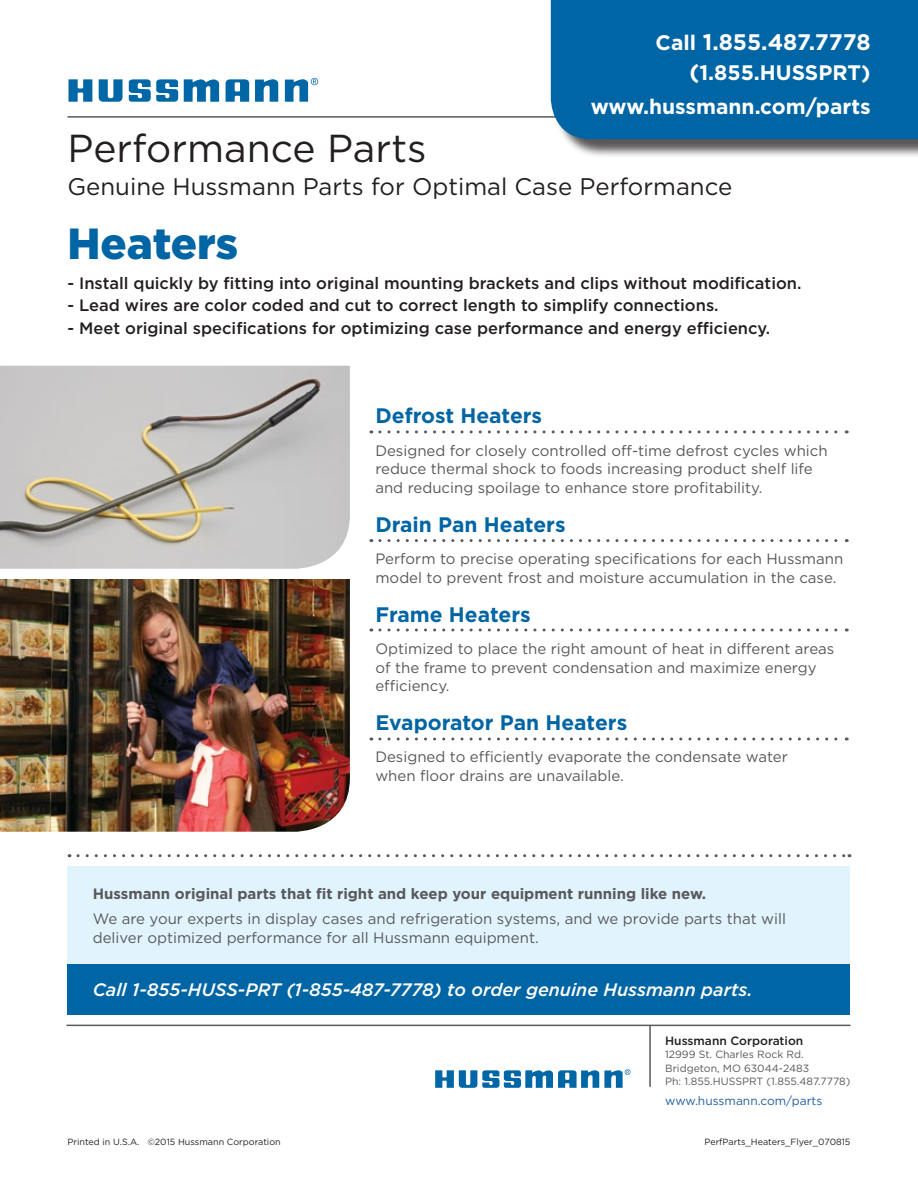
<style>
.page{position:relative;width:918px;height:1188px;background:#fff}
.page>*{position:absolute;margin:0;border:0;box-sizing:border-box;transform-origin:0 0}
.t1{font:900 43.5px "Gotham";color:#0065a4}
.t2{font:39px "Gotham";color:#231f20}
.t3{font:24px "Gotham";color:#231f20}
.t4{font:700 22.5px "Gotham";color:#fff}
.t5{font:700 21px "Gotham";color:#0065a4}
.t6{font:700 21px/33.2px "Gotham";color:#fff;text-align:right}
.t7{font:italic 500 18px "Gotham";color:#fff}
.t8{font:500 16.5px "Gotham";color:#231f20}
.t9{font:15px/18.8px "Gotham";color:#58595b}
.t10{font:700 15px "Gotham";color:#58595b}
.t11{font:12px "Gotham";color:#215e9e}
.t12{font:500 12px "Gotham";color:#231f20}
.t13{font:10.5px/13.5px "Gotham";color:#58595b}
.t14{font:9px "Gotham";color:#231f20}
.s1{font-size:21px}
.s2{font-size:22.5px}
</style>
<div class="page">
<hr style="left:68px;top:116px;width:692px;height:2px;background:#58595b">
<div style="left:553px;top:0;width:365px;height:158px;background:#231f20;opacity:.75"></div>
<div style="left:551px;top:0;width:367px;height:139px;background:#0065a4"></div>
<svg style="left:184px;top:79px;width:35px;height:23px"></svg>
<svg style="left:98px;top:79px;width:25px;height:23px"></svg>
<svg style="left:129px;top:79px;width:49px;height:23px"></svg>
<svg style="left:69px;top:79px;width:23px;height:23px"></svg>
<svg style="left:285px;top:78px;width:33px;height:24px"></svg>
<svg style="left:225px;top:79px;width:53px;height:23px"></svg>
<img style="left:0;top:579px;width:350px;height:253px">
<svg style="left:435px;top:1069px;width:196px;height:19px"></svg>
<hr style="left:649px;top:1025px;width:2px;height:62px;background:#58595b">
<hr style="left:66px;top:1025px;width:784px;height:1px;background:#58595b">
<div style="left:68px;top:866px;width:782px;height:114px;background:#e1f4fd"></div>
<div style="left:68px;top:964px;width:782px;height:51px;background:#0065a4"></div>
<svg style="left:78px;top:854px;width:772px;height:3px"></svg>
<svg style="left:380px;top:430px;width:467px;height:3px"></svg>
<svg style="left:380px;top:539px;width:467px;height:3px"></svg>
<svg style="left:380px;top:628px;width:467px;height:4px"></svg>
<svg style="left:380px;top:738px;width:467px;height:3px"></svg>
<img style="left:0;top:366px;width:350px;height:203px">
<h3 class="t4" style="left:656px;top:29px;width:217px"><span class="s1">Call</span> 1.855.487.7778</h3>
<h3 class="t6" style="left:591px;top:56px;width:281px"><span class="s2">(</span>1.855.HUSSPRT) www.hussmann.com/parts</h3>
<h2 class="t2" style="left:68px;top:124px;width:361px">Performance Parts</h2>
<h3 class="t3" style="left:68px;top:172px;width:666px">Genuine Hussmann Parts for Optimal Case Performance</h3>
<h1 class="t1" style="left:68px;top:218px;width:172px">Heaters</h1>
<p class="t8" style="left:68px;top:273px;width:736px">- Install quickly by fitting into original mounting brackets and clips without modification.</p>
<p class="t8" style="left:68px;top:295px;width:653px">- Lead wires are color coded and cut to correct length to simplify connections.</p>
<p class="t8" style="left:68px;top:318px;width:704px">- Meet original specifications for optimizing case performance and energy efficiency.</p>
<h3 class="t5" style="left:375px;top:403px;width:168px">Defrost Heaters</h3>
<p class="t9" style="left:375px;top:441px;width:454px">Designed for closely controlled off-time defrost cycles which reduce thermal shock to foods increasing product shelf life and reducing spoilage to enhance store profitability.</p>
<h3 class="t5" style="left:375px;top:512px;width:192px">Drain Pan Heaters</h3>
<p class="t9" style="left:375px;top:549px;width:469px">Perform to precise operating specifications for each Hussmann model to prevent frost and moisture accumulation in the case.</p>
<h3 class="t5" style="left:375px;top:601px;width:157px">Frame Heaters</h3>
<p class="t9" style="left:375px;top:639px;width:461px">Optimized to place the right amount of heat in different areas of the frame to prevent condensation and maximize energy efficiency.</p>
<h3 class="t5" style="left:375px;top:710px;width:253px">Evaporator Pan Heaters</h3>
<p class="t9" style="left:375px;top:748px;width:414px">Designed to efficiently evaporate the condensate water when floor drains are unavailable.</p>
<p class="t10" style="left:93px;top:884px;width:615px">Hussmann original parts that fit right and keep your equipment running like new.</p>
<p class="t9" style="left:93px;top:909px;width:695px">We are your experts in display cases and refrigeration systems, and we provide parts that will deliver optimized performance for all Hussmann equipment.</p>
<p class="t7" style="left:93px;top:979px;width:662px">Call 1-855-HUSS-PRT (1-855-487-7778) to order genuine Hussmann parts.</p>
<p class="t12" style="left:665px;top:1033px;width:140px">Hussmann Corporation</p>
<p class="t13" style="left:665px;top:1048px;width:187px">12999 St. Charles Rock Rd.<br>Bridgeton, MO 63044-2483<br>Ph: 1.855.HUSSPRT (1.855.487.7778)</p>
<p class="t11" style="left:665px;top:1094px;width:159px">www.hussmann.com/parts</p>
<p class="t14" style="left:68px;top:1137px;width:215px">Printed in U.S.A. ©2015 Hussmann Corporation</p>
<p class="t14" style="left:704px;top:1137px;width:148px">PerfParts_Heaters_Flyer_070815</p>
</div>
